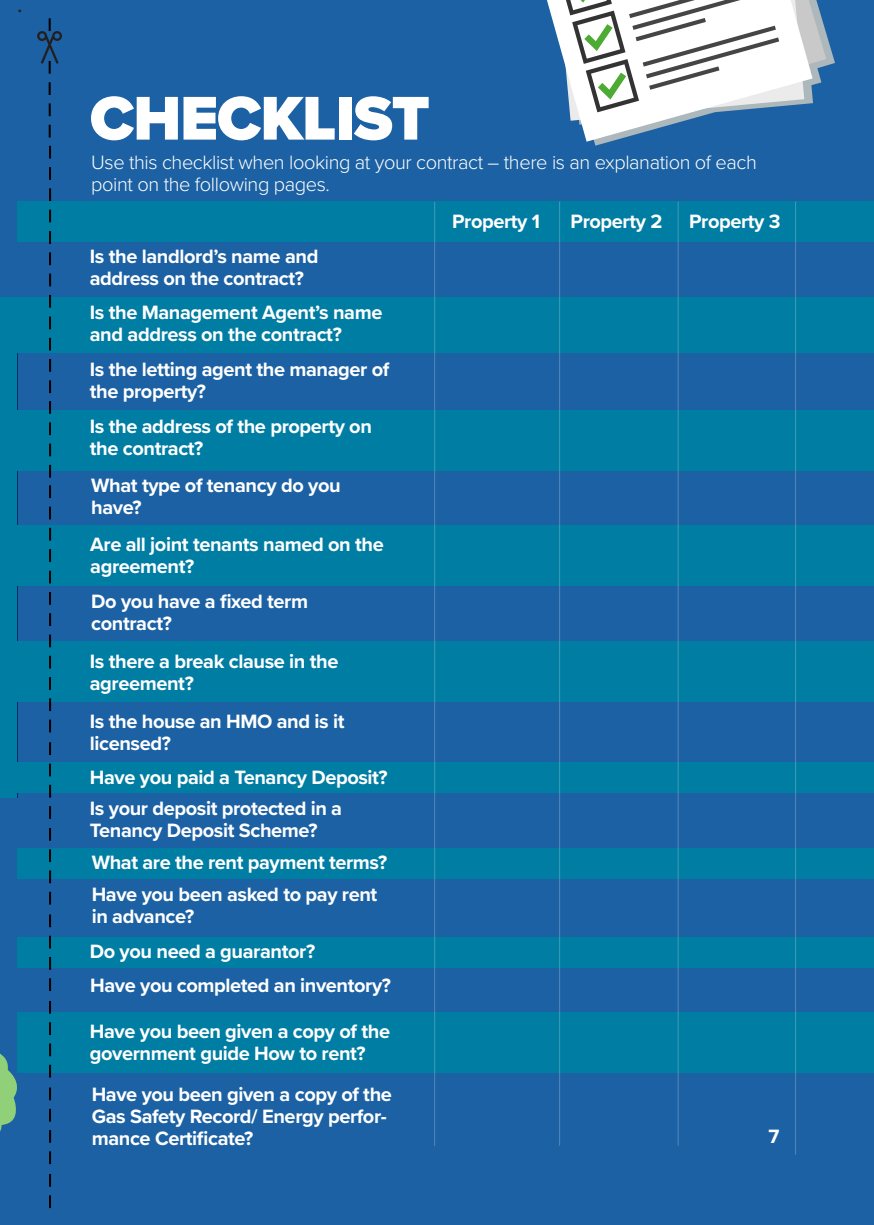
<style>
.page{position:relative;width:874px;height:1225px;background:#fff}
.page>*{position:absolute;margin:0;border:0;box-sizing:border-box;transform-origin:0 0}
.t1{font:900 64px "Proxima Nova";letter-spacing:-.02em;color:#fff}
.t2{font:24px "Minion Pro";color:#231f20}
.t3{font:700 20px/22px "Proxima Nova";letter-spacing:-.02em;color:#fff}
.t4{font:300 20px/22px "Proxima Nova";letter-spacing:-.02em;color:#fff}
</style>
<div class="page">
<div style="left:0;top:0;width:17px;height:1225px;background:#1c61a3"></div>
<div style="left:0;top:297px;width:17px;height:500px;background:#007da3"></div>
<div style="left:17px;top:0;width:856px;height:1225px;background:#1c61a3"></div>
<div style="left:18px;top:202px;width:855px;height:40px;background:#007da3"></div>
<svg style="left:547px;top:0;width:287px;height:146px"></svg>
<div style="left:18px;top:297px;width:855px;height:55px;background:#007da3"></div>
<div style="left:17px;top:410px;width:856px;height:60px;background:#007da3"></div>
<div style="left:17px;top:525px;width:856px;height:60px;background:#007da3"></div>
<div style="left:18px;top:642px;width:855px;height:60px;background:#007da3"></div>
<div style="left:18px;top:762px;width:855px;height:30px;background:#007da3"></div>
<div style="left:18px;top:848px;width:855px;height:30px;background:#007da3"></div>
<div style="left:17px;top:938px;width:856px;height:30px;background:#007da3"></div>
<div style="left:18px;top:1012px;width:855px;height:60px;background:#007da3"></div>
<hr style="left:434px;top:202px;width:1px;height:944px;background:#fff">
<hr style="left:559px;top:202px;width:1px;height:943px;background:#fff">
<hr style="left:677px;top:202px;width:1px;height:943px;background:#fff">
<hr style="left:794px;top:201px;width:1px;height:953px;background:#fff">
<svg style="left:49px;top:82px;width:2px;height:13px"></svg>
<svg style="left:37px;top:18px;width:25px;height:56px"></svg>
<svg style="left:49px;top:125px;width:2px;height:12px"></svg>
<svg style="left:49px;top:103px;width:2px;height:13px"></svg>
<svg style="left:49px;top:167px;width:2px;height:13px"></svg>
<svg style="left:49px;top:146px;width:2px;height:12px"></svg>
<svg style="left:49px;top:210px;width:2px;height:12px"></svg>
<svg style="left:49px;top:188px;width:2px;height:13px"></svg>
<svg style="left:49px;top:252px;width:2px;height:13px"></svg>
<svg style="left:49px;top:231px;width:2px;height:13px"></svg>
<svg style="left:49px;top:295px;width:2px;height:13px"></svg>
<svg style="left:49px;top:274px;width:2px;height:12px"></svg>
<svg style="left:49px;top:338px;width:2px;height:12px"></svg>
<svg style="left:49px;top:316px;width:2px;height:13px"></svg>
<svg style="left:49px;top:380px;width:2px;height:13px"></svg>
<svg style="left:49px;top:359px;width:2px;height:13px"></svg>
<svg style="left:49px;top:422px;width:2px;height:13px"></svg>
<svg style="left:49px;top:401px;width:2px;height:13px"></svg>
<svg style="left:49px;top:465px;width:2px;height:12px"></svg>
<svg style="left:49px;top:443px;width:2px;height:13px"></svg>
<svg style="left:49px;top:506px;width:2px;height:13px"></svg>
<svg style="left:49px;top:485px;width:2px;height:13px"></svg>
<svg style="left:49px;top:549px;width:2px;height:13px"></svg>
<svg style="left:49px;top:528px;width:2px;height:12px"></svg>
<svg style="left:49px;top:592px;width:2px;height:13px"></svg>
<svg style="left:49px;top:571px;width:2px;height:12px"></svg>
<svg style="left:49px;top:634px;width:2px;height:13px"></svg>
<svg style="left:49px;top:613px;width:2px;height:13px"></svg>
<svg style="left:49px;top:677px;width:2px;height:13px"></svg>
<svg style="left:49px;top:656px;width:2px;height:12px"></svg>
<svg style="left:49px;top:719px;width:2px;height:13px"></svg>
<svg style="left:49px;top:698px;width:2px;height:13px"></svg>
<svg style="left:49px;top:763px;width:2px;height:13px"></svg>
<svg style="left:49px;top:742px;width:2px;height:13px"></svg>
<svg style="left:49px;top:806px;width:2px;height:13px"></svg>
<svg style="left:49px;top:785px;width:2px;height:12px"></svg>
<svg style="left:49px;top:849px;width:2px;height:13px"></svg>
<svg style="left:49px;top:828px;width:2px;height:12px"></svg>
<svg style="left:49px;top:891px;width:2px;height:13px"></svg>
<svg style="left:49px;top:870px;width:2px;height:13px"></svg>
<svg style="left:49px;top:935px;width:2px;height:13px"></svg>
<svg style="left:49px;top:914px;width:2px;height:13px"></svg>
<svg style="left:49px;top:978px;width:2px;height:13px"></svg>
<svg style="left:49px;top:957px;width:2px;height:12px"></svg>
<svg style="left:49px;top:1022px;width:2px;height:13px"></svg>
<svg style="left:49px;top:1001px;width:2px;height:12px"></svg>
<svg style="left:49px;top:1064px;width:2px;height:13px"></svg>
<svg style="left:49px;top:1043px;width:2px;height:13px"></svg>
<svg style="left:49px;top:1108px;width:2px;height:13px"></svg>
<svg style="left:49px;top:1087px;width:2px;height:13px"></svg>
<svg style="left:49px;top:1151px;width:2px;height:13px"></svg>
<svg style="left:49px;top:1130px;width:2px;height:12px"></svg>
<svg style="left:49px;top:1195px;width:2px;height:13px"></svg>
<svg style="left:49px;top:1174px;width:2px;height:12px"></svg>
<svg style="left:0;top:1019px;width:24px;height:113px"></svg>
<p class="t2" style="left:17px;top:-12px;width:7px">.</p>
<p class="t1" style="left:90px;top:71px;width:341px">CHECKLIST</p>
<p class="t4" style="left:91px;top:150px;width:666px">Use this checklist when looking at your contract – there is an explanation of each point on the following pages.</p>
<p class="t3" style="left:90px;top:245px;width:230px">Is the landlord’s name and</p>
<p class="t3" style="left:90px;top:267px;width:215px">address on the contract?</p>
<p class="t3" style="left:90px;top:301px;width:294px">Is the Management Agent’s name and address on the contract?</p>
<p class="t3" style="left:90px;top:358px;width:301px">Is the letting agent the manager of the property?</p>
<p class="t3" style="left:90px;top:415px;width:283px">Is the address of the property on the contract?</p>
<p class="t3" style="left:91px;top:474px;width:251px">What type of tenancy do you have?</p>
<p class="t3" style="left:90px;top:532px;width:295px">Are all joint tenants named on the agreement?</p>
<p class="t3" style="left:91px;top:590px;width:218px">Do you have a fixed term</p>
<p class="t3" style="left:91px;top:612px;width:82px">contract?</p>
<p class="t3" style="left:90px;top:649px;width:250px">Is there a break clause in the agreement?</p>
<p class="t3" style="left:90px;top:709px;width:256px">Is the house an HMO and is it licensed?</p>
<p class="t3" style="left:90px;top:765px;width:299px">Have you paid a Tenancy Deposit?</p>
<p class="t3" style="left:90px;top:797px;width:254px">Is your deposit protected in a</p>
<p class="t3" style="left:90px;top:819px;width:229px">Tenancy Deposit Scheme?</p>
<p class="t3" style="left:92px;top:851px;width:297px">What are the rent payment terms?</p>
<p class="t3" style="left:92px;top:883px;width:287px">Have you been asked to pay rent in advance?</p>
<p class="t3" style="left:90px;top:939px;width:227px">Do you need a guarantor?</p>
<p class="t3" style="left:90px;top:974px;width:302px">Have you completed an inventory?</p>
<p class="t3" style="left:90px;top:1019px;width:301px">Have you been given a copy of the government guide How to rent?</p>
<p class="t3" style="left:92px;top:1083px;width:301px">Have you been given a copy of the<br>Gas Safety Record/ Energy perfor&shy;mance Certificate?</p>
<p class="t3" style="left:452px;top:209px;width:89px">Property 1</p>
<p class="t3" style="left:570px;top:209px;width:93px">Property 2</p>
<p class="t3" style="left:688px;top:209px;width:93px">Property 3</p>
<p class="t3" style="left:768px;top:1124px;width:12px">7</p>
</div>
